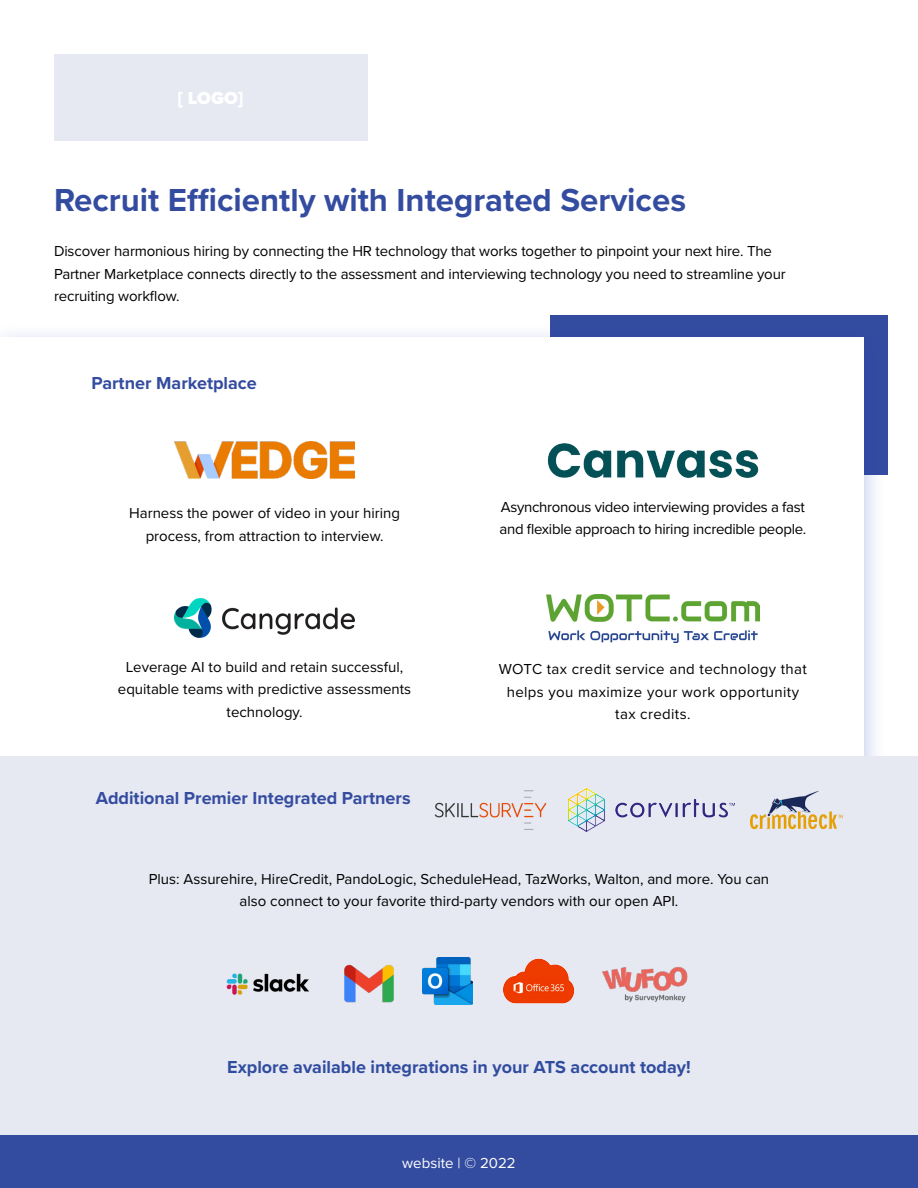
<style>
.page{position:relative;width:918px;height:1188px;background:#fff}
.page>*{position:absolute;margin:0;border:0;box-sizing:border-box;transform-origin:0 0}
.t1{font:700 33px "Proxima Nova";color:#344ca0}
.t2{font:700 18px "Proxima Nova";color:#344ca0}
.t3{font:700 18px "Proxima Nova";color:#304c9f}
.t4{font:900 18px "Proxima Nova";color:#fff}
.t5{font:15px/22.5px "Proxima Nova";color:#000;text-align:center}
.t6{font:15px/22.5px "Proxima Nova";letter-spacing:-.02em;color:#000}
.t7{font:15px/22.5px "Proxima Nova";letter-spacing:.025em;color:#000;text-align:center}
.t8{font:15px "Proxima Nova";color:#fff}
</style>
<div class="page">
<div style="left:551px;top:315px;width:337px;height:160px;background:#344ca0"></div>
<div style="left:0;top:323px;width:886px;height:851px;background:#173dbd;opacity:.3"></div>
<div style="left:0;top:338px;width:864px;height:807px;background:#fff"></div>
<div style="left:0;top:756px;width:918px;height:380px;background:#e6e8f2"></div>
<div style="left:0;top:1136px;width:918px;height:52px;background:#344ca0"></div>
<div style="left:54px;top:54px;width:313px;height:86px;background:#e6e8f2"></div>
<img style="left:547px;top:443px;width:212px;height:35px">
<img style="left:175px;top:599px;width:179px;height:39px">
<img style="left:546px;top:594px;width:213px;height:48px">
<img style="left:434px;top:790px;width:113px;height:40px">
<img style="left:568px;top:789px;width:166px;height:42px">
<img style="left:751px;top:790px;width:91px;height:40px">
<img style="left:226px;top:973px;width:83px;height:22px">
<img style="left:344px;top:964px;width:50px;height:39px">
<img style="left:423px;top:957px;width:50px;height:47px">
<img style="left:503px;top:958px;width:72px;height:46px">
<img style="left:602px;top:967px;width:86px;height:35px">
<img style="left:175px;top:441px;width:180px;height:38px">
<p class="t4" style="left:178px;top:85px;width:67px">[ LOGO]</p>
<p class="t1" style="left:54px;top:175px;width:634px">Recruit Efficiently with Integrated Services</p>
<p class="t5" style="left:54px;top:239px;width:733px;text-align:left">Discover harmonious hiring by connecting the HR technology that works together to pinpoint your next hire. The<br>Partner Marketplace connects directly to the assessment and interviewing technology you need to streamline your recruiting workflow.</p>
<p class="t2" style="left:92px;top:369px;width:167px">Partner Marketplace</p>
<p class="t5" style="left:129px;top:501px;width:272px">Harness the power of video in your hiring process, from attraction to interview.</p>
<p class="t5" style="left:118px;top:655px;width:295px">Leverage AI to build and retain successful, equitable teams with predictive assessments technology.</p>
<p class="t2" style="left:96px;top:785px;width:316px">Additional Premier Integrated Partners</p>
<p class="t6" style="left:500px;top:495px;width:308px">Asynchronous video interviewing provides a fast and flexible approach to hiring incredible people.</p>
<p class="t7" style="left:499px;top:657px;width:310px">WOTC tax credit service and technology that helps you maximize your work opportunity tax credits.</p>
<p class="t5" style="left:149px;top:867px;width:622px">Plus: Assurehire, HireCredit, PandoLogic, ScheduleHead, TazWorks, Walton, and more. You can also connect to your favorite third-party vendors with our open API.</p>
<p class="t3" style="left:227px;top:1053px;width:465px">Explore available integrations in your ATS account today!</p>
<p class="t8" style="left:402px;top:1151px;width:115px">website | © 2022</p>
</div>
